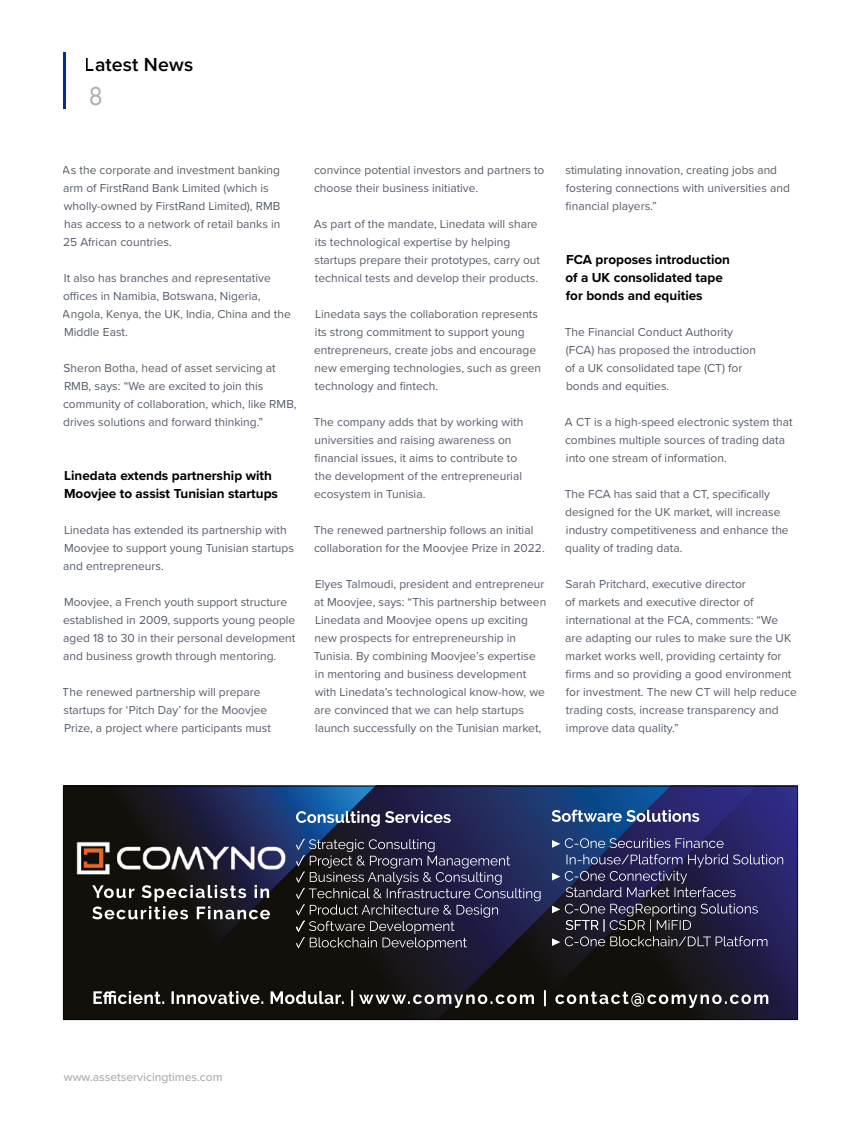
<style>
.page{position:relative;width:861px;height:1134px;background:#fff}
.page>*{position:absolute;margin:0;border:0;box-sizing:border-box;transform-origin:0 0}
.t1{font:27px "Futura PT";color:#aaaeb4}
.t2{font:600 19.5px "Proxima Nova";letter-spacing:.01em;color:#000}
.t3{font:700 13.5px/18px "Proxima Nova";color:#000}
.t4{font:12px/18px "Proxima Nova";color:#565d69}
.t5{font:500 12px "Proxima Nova";color:#aaaeb4}
</style>
<div class="page">
<hr style="left:63px;top:52px;width:2px;height:57px;background:#00308a">
<img style="left:65px;top:788px;width:731px;height:230px">
<h2 class="t2" style="left:85px;top:50px;width:110px">Latest News</h2>
<h1 class="t1" style="left:89px;top:80px;width:17px">8</h1>
<p class="t4" style="left:63px;top:160px;width:219px">As the corporate and investment banking arm of FirstRand Bank Limited (which is wholly-owned by FirstRand Limited), RMB has access to a network of retail banks in 25 African countries.</p>
<p class="t4" style="left:63px;top:268px;width:229px">It also has branches and representative offices in Namibia, Botswana, Nigeria, Angola, Kenya, the UK, India, China and the Middle East.</p>
<p class="t4" style="left:63px;top:358px;width:235px">Sheron Botha, head of asset servicing at RMB, says: “We are excited to join this community of collaboration, which, like RMB, drives solutions and forward thinking.”</p>
<p class="t3" style="left:64px;top:466px;width:215px">Linedata extends partnership with<br>Moovjee to assist Tunisian startups</p>
<p class="t4" style="left:63px;top:520px;width:232px">Linedata has extended its partnership with<br>Moovjee to support young Tunisian startups and entrepreneurs.</p>
<p class="t4" style="left:63px;top:592px;width:234px">Moovjee, a French youth support structure established in 2009, supports young people aged 18 to 30 in their personal development and business growth through mentoring.</p>
<p class="t4" style="left:63px;top:682px;width:210px">The renewed partnership will prepare startups for ‘Pitch Day’ for the Moovjee<br>Prize, a project where participants must</p>
<p class="t4" style="left:314px;top:160px;width:232px">convince potential investors and partners to choose their business initiative.</p>
<p class="t4" style="left:314px;top:214px;width:228px">As part of the mandate, Linedata will share its technological expertise by helping startups prepare their prototypes, carry out technical tests and develop their products.</p>
<p class="t4" style="left:314px;top:304px;width:229px">Linedata says the collaboration represents its strong commitment to support young entrepreneurs, create jobs and encourage new emerging technologies, such as green technology and fintech.</p>
<p class="t4" style="left:314px;top:412px;width:211px">The company adds that by working with universities and raising awareness on financial issues, it aims to contribute to the development of the entrepreneurial ecosystem in Tunisia.</p>
<p class="t4" style="left:314px;top:520px;width:233px">The renewed partnership follows an initial collaboration for the Moovjee Prize in 2022.</p>
<p class="t4" style="left:314px;top:574px;width:234px">Elyes Talmoudi, president and entrepreneur at Moovjee, says: “This partnership between Linedata and Moovjee opens up exciting new prospects for entrepreneurship in Tunisia. By combining Moovjee’s expertise in mentoring and business development with Linedata’s technological know-how, we are convinced that we can help startups launch successfully on the Tunisian market,</p>
<p class="t4" style="left:565px;top:160px;width:226px">stimulating innovation, creating jobs and fostering connections with universities and financial players.”</p>
<p class="t3" style="left:565px;top:250px;width:166px">FCA proposes introduction of a UK consolidated tape for bonds and equities</p>
<p class="t4" style="left:565px;top:322px;width:193px">The Financial Conduct Authority (FCA) has proposed the introduction of a UK consolidated tape (CT) for bonds and equities.</p>
<p class="t4" style="left:565px;top:412px;width:229px">A CT is a high-speed electronic system that combines multiple sources of trading data into one stream of information.</p>
<p class="t4" style="left:565px;top:484px;width:226px">The FCA has said that a CT, specifically designed for the UK market, will increase industry competitiveness and enhance the quality of trading data.</p>
<p class="t4" style="left:565px;top:574px;width:233px">Sarah Pritchard, executive director<br>of markets and executive director of international at the FCA, comments: “We are adapting our rules to make sure the UK market works well, providing certainty for firms and so providing a good environment for investment. The new CT will help reduce trading costs, increase transparency and improve data quality.”</p>
<p class="t5" style="left:64px;top:1068px;width:160px">www.assetservicingtimes.com</p>
</div>
